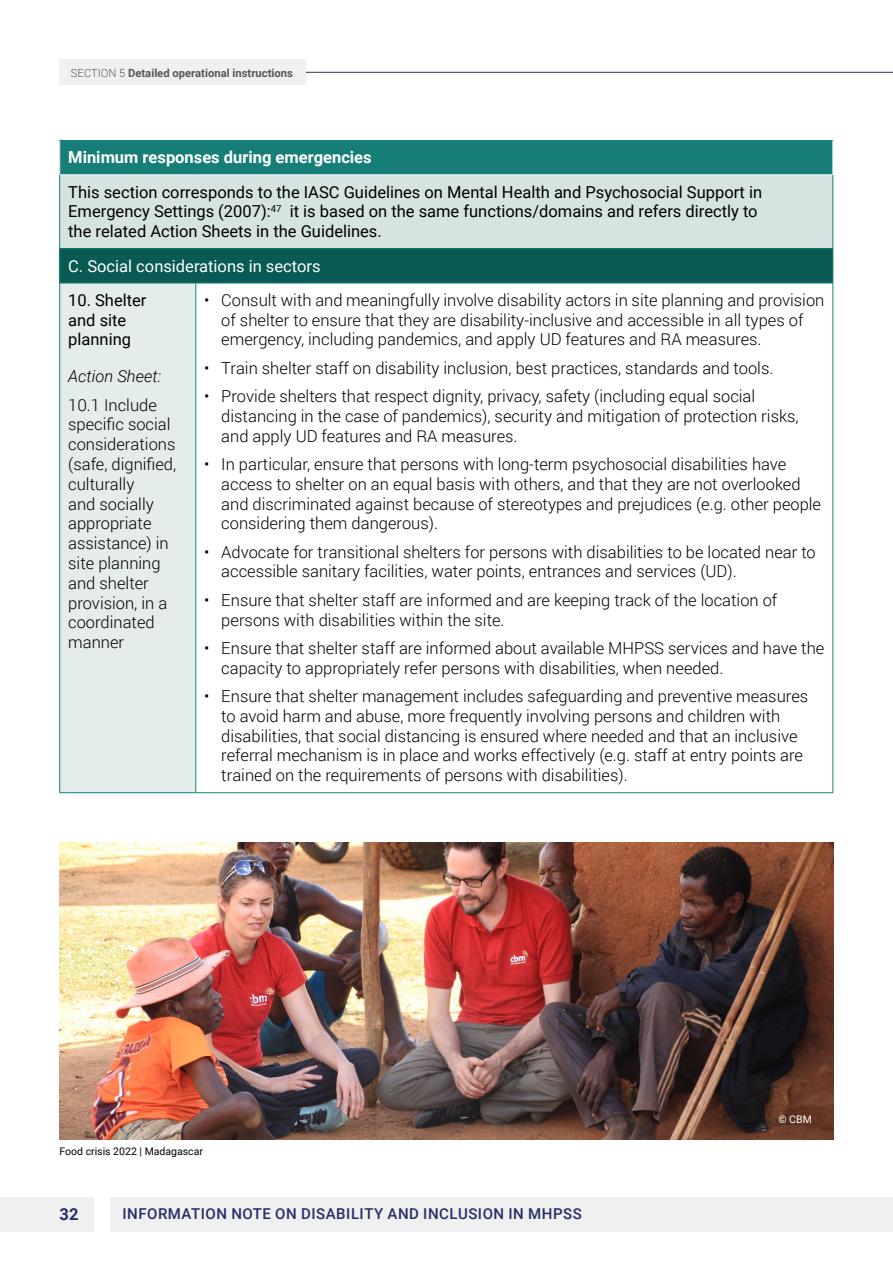
<style>
.page{position:relative;width:893px;height:1263px;background:#fff}
.page>*{position:absolute;margin:0;border:0;box-sizing:border-box;transform-origin:0 0}
.t1{font:300 16.5px/19.8px "Roboto";color:#000}
.t2{font:16.5px/19.8px "Roboto";color:#000}
.t3{font:700 16.5px "Roboto";color:#fff}
.t4{font:16.5px "Roboto";color:#fff}
.t5{font:italic 300 16.5px "Roboto";color:#000}
.t6{font:700 16.5px "Roboto";color:#263066}
.t7{font:500 15px "Roboto";letter-spacing:.035em;color:#272e67}
.t8{font:700 11.25px "Roboto";color:#575756}
.t9{font:10.5px "Roboto";color:#000}
.t10{font:10.5px "Roboto";color:#fff}
.s1{font-weight:300}
</style>
<div class="page">
<div style="left:0;top:1197px;width:94px;height:34px;background:#f0f0f0"></div>
<div style="left:111px;top:1197px;width:782px;height:34px;background:#f0f0f0"></div>
<div style="left:60px;top:141px;width:773px;height:34px;background:#177e77"></div>
<div style="left:60px;top:175px;width:773px;height:74px;background:#d5e3e1"></div>
<div style="left:60px;top:249px;width:773px;height:34px;background:#095a53"></div>
<div style="left:60px;top:283px;width:136px;height:510px;background:#e5ecec"></div>
<hr style="left:60px;top:140px;width:136px;height:1px;background:#177e77">
<hr style="left:196px;top:140px;width:637px;height:1px;background:#177e77">
<hr style="left:60px;top:175px;width:136px;height:1px;background:#fff">
<hr style="left:196px;top:175px;width:637px;height:1px;background:#fff">
<hr style="left:60px;top:248px;width:136px;height:1px;background:#177e77">
<hr style="left:196px;top:248px;width:637px;height:1px;background:#177e77">
<hr style="left:60px;top:283px;width:136px;height:1px;background:#177e77">
<hr style="left:196px;top:283px;width:637px;height:1px;background:#177e77">
<hr style="left:60px;top:792px;width:136px;height:1px;background:#177e77">
<hr style="left:196px;top:792px;width:637px;height:1px;background:#177e77">
<hr style="left:59px;top:175px;width:1px;height:74px;background:#177e77">
<hr style="left:59px;top:249px;width:1px;height:34px;background:#177e77">
<hr style="left:59px;top:283px;width:1px;height:509px;background:#177e77">
<hr style="left:833px;top:175px;width:1px;height:74px;background:#177e77">
<hr style="left:833px;top:249px;width:1px;height:34px;background:#177e77">
<hr style="left:196px;top:283px;width:1px;height:509px;background:#177e77">
<hr style="left:833px;top:283px;width:1px;height:509px;background:#177e77">
<img style="left:60px;top:842px;width:773px;height:298px">
<hr style="left:264px;top:72px;width:629px;height:1px;background:#263066">
<div style="left:60px;top:60px;width:246px;height:25px;background:#f0f0f0"></div>
<p class="t8" style="left:71px;top:65px;width:224px"><span class="s1">SECTION 5</span> Detailed operational instructions</p>
<p class="t3" style="left:68px;top:146px;width:305px">Minimum responses during emergencies</p>
<p class="t2" style="left:68px;top:181px;width:695px">This section corresponds to the IASC Guidelines on Mental Health and Psychosocial Support in<br>Emergency Settings (2007):<sup>47</sup> it is based on the same functions/domains and refers directly to the related Action Sheets in the Guidelines.</p>
<p class="t4" style="left:68px;top:254px;width:254px">C. Social considerations in sectors</p>
<p class="t2" style="left:68px;top:289px;width:80px">10. Shelter and site planning</p>
<p class="t5" style="left:68px;top:365px;width:94px">Action Sheet:</p>
<p class="t1" style="left:68px;top:394px;width:110px">10.1 Include specific social considerations (safe, dignified, culturally<br>and socially appropriate assistance) in site planning and shelter provision, in a coordinated manner</p>
<p class="t1" style="left:221px;top:289px;width:605px;text-indent:-17px">• Consult with and meaningfully involve disability actors in site planning and provision of shelter to ensure that they are disability-inclusive and accessible in all types of emergency, including pandemics, and apply UD features and RA measures.</p>
<p class="t1" style="left:204px;top:357px;width:571px">• Train shelter staff on disability inclusion, best practices, standards and tools.</p>
<p class="t1" style="left:221px;top:386px;width:579px;text-indent:-17px">• Provide shelters that respect dignity, privacy, safety (including equal social distancing in the case of pandemics), security and mitigation of protection risks, and apply UD features and RA measures.</p>
<p class="t1" style="left:221px;top:454px;width:601px;text-indent:-17px">• In particular, ensure that persons with long-term psychosocial disabilities have access to shelter on an equal basis with others, and that they are not overlooked and discriminated against because of stereotypes and prejudices (e.g. other people considering them dangerous).</p>
<p class="t1" style="left:221px;top:541px;width:596px;text-indent:-17px">• Advocate for transitional shelters for persons with disabilities to be located near to accessible sanitary facilities, water points, entrances and services (UD).</p>
<p class="t1" style="left:221px;top:589px;width:558px;text-indent:-17px">• Ensure that shelter staff are informed and are keeping track of the location of persons with disabilities within the site.</p>
<p class="t1" style="left:221px;top:637px;width:605px;text-indent:-17px">• Ensure that shelter staff are informed about available MHPSS services and have the capacity to appropriately refer persons with disabilities, when needed.</p>
<p class="t1" style="left:221px;top:686px;width:588px;text-indent:-17px">• Ensure that shelter management includes safeguarding and preventive measures to avoid harm and abuse, more frequently involving persons and children with disabilities, that social distancing is ensured where needed and that an inclusive referral mechanism is in place and works effectively (e.g. staff at entry points are trained on the requirements of persons with disabilities).</p>
<p class="t9" style="left:60px;top:1144px;width:145px">Food crisis 2022 | Madagascar</p>
<p class="t6" style="left:60px;top:1202px;width:20px">32</p>
<p class="t7" style="left:123px;top:1203px;width:461px">INFORMATION NOTE ON DISABILITY AND INCLUSION IN MHPSS</p>
<p class="t10" style="left:778px;top:1112px;width:35px">© CBM</p>
</div>
